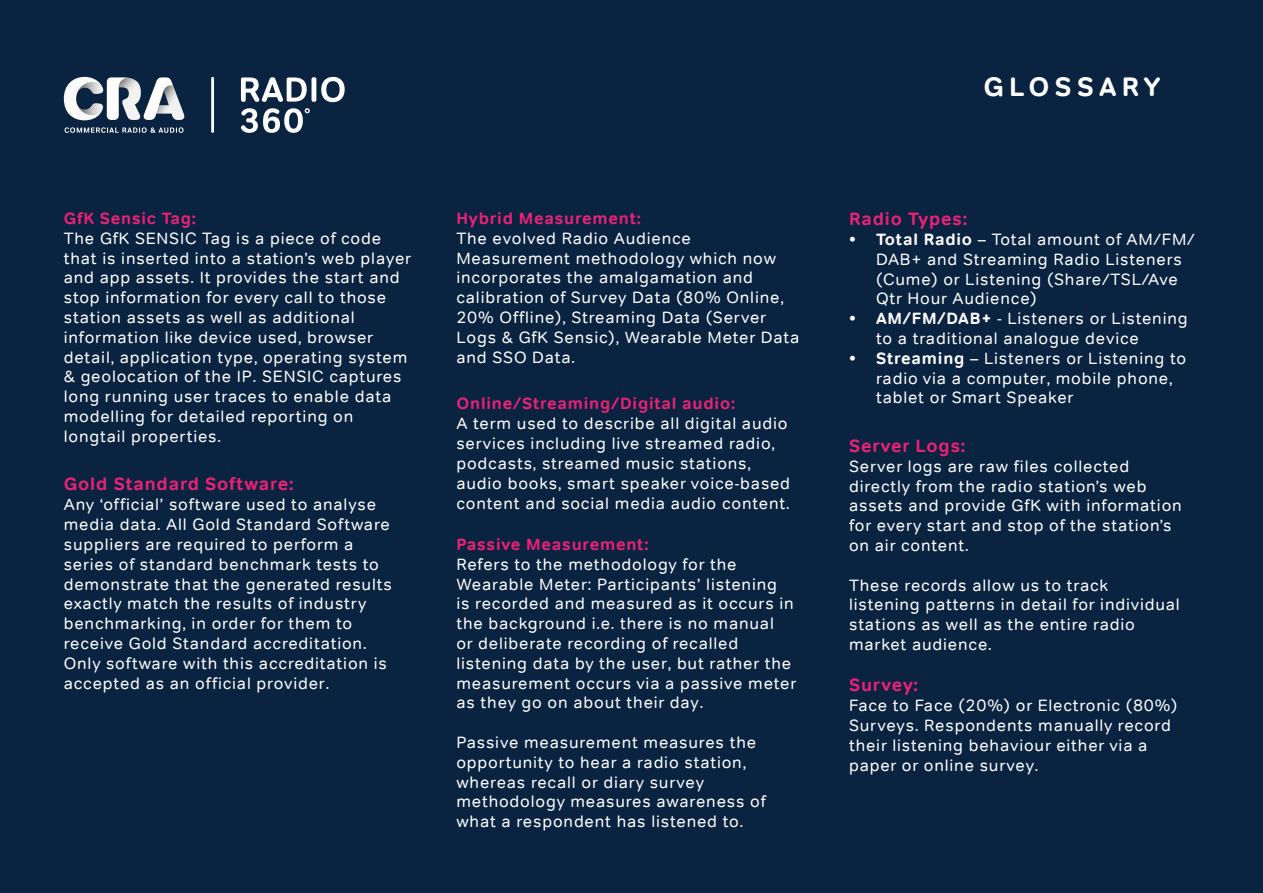
<style>
.page{position:relative;width:1263px;height:893px;background:#092340}
.page>*{position:absolute;margin:0;border:0;box-sizing:border-box;transform-origin:0 0}
.t1{font:700 27px "Tondo";letter-spacing:.2em;color:#fff}
.t2{font:700 18px "Tondo";letter-spacing:.05em;color:#e82276}
.t3{font:16.5px/19.8px "Tondo";letter-spacing:.05em;color:#fff}
.t4{font:700 16.5px "Tondo";letter-spacing:.05em;color:#e82276}
.s1{font-weight:700}
</style>
<div class="page">
<hr style="left:211px;top:77px;width:3px;height:56px;background:#fff">
<svg style="left:241px;top:77px;width:104px;height:25px"></svg>
<svg style="left:241px;top:108px;width:69px;height:25px"></svg>
<svg style="left:65px;top:127px;width:119px;height:6px"></svg>
<svg style="left:64px;top:77px;width:121px;height:43px"></svg>
<p class="t4" style="left:64px;top:208px;width:134px">GfK Sensic Tag:</p>
<p class="t3" style="left:64px;top:228px;width:349px">The GfK SENSIC Tag is a piece of code that is inserted into a station’s web player and app assets. It provides the start and stop information for every call to those station assets as well as additional information like device used, browser detail, application type, operating system &amp; geolocation of the IP. SENSIC captures long running user traces to enable data modelling for detailed reporting on longtail properties.</p>
<p class="t2" style="left:64px;top:473px;width:231px">Gold Standard Software:</p>
<p class="t3" style="left:64px;top:495px;width:330px">Any ‘official’ software used to analyse media data. All Gold Standard Software suppliers are required to perform a series of standard benchmark tests to demonstrate that the generated results exactly match the results of industry benchmarking, in order for them to receive Gold Standard accreditation.<br>Only software with this accreditation is accepted as an official provider.</p>
<p class="t4" style="left:456px;top:208px;width:186px">Hybrid Measurement:</p>
<p class="t3" style="left:456px;top:228px;width:344px">The evolved Radio Audience<br>Measurement methodology which now incorporates the amalgamation and calibration of Survey Data (80% Online,<br>20% Offline), Streaming Data (Server<br>Logs &amp; GfK Sensic), Wearable Meter Data and SSO Data.</p>
<p class="t4" style="left:456px;top:394px;width:280px">Online/Streaming/Digital audio:</p>
<p class="t3" style="left:456px;top:414px;width:335px">A term used to describe all digital audio services including live streamed radio, podcasts, streamed music stations, audio books, smart speaker voice-based content and social media audio content.</p>
<p class="t4" style="left:456px;top:534px;width:194px">Passive Measurement:</p>
<p class="t3" style="left:456px;top:554px;width:341px">Refers to the methodology for the Wearable Meter: Participants’ listening<br>is recorded and measured as it occurs in the background i.e. there is no manual<br>or deliberate recording of recalled listening data by the user, but rather the measurement occurs via a passive meter as they go on about their day.</p>
<p class="t3" style="left:456px;top:732px;width:311px">Passive measurement measures the opportunity to hear a radio station, whereas recall or diary survey methodology measures awareness of what a respondent has listened to.</p>
<h1 class="t1" style="left:983px;top:70px;width:179px">GLOSSARY</h1>
<p class="t2" style="left:849px;top:208px;width:120px">Radio Types:</p>
<p class="t3" style="left:876px;top:229px;width:320px;text-indent:-27px"><span class="s1">• Total Radio</span> – Total amount of AM/FM/<br>DAB+ and Streaming Radio Listeners (Cume) or Listening (Share/TSL/Ave<br>Qtr Hour Audience)</p>
<p class="t3" style="left:876px;top:309px;width:313px;text-indent:-27px"><span class="s1">• AM/FM/DAB+</span> - Listeners or Listening to a traditional analogue device</p>
<p class="t3" style="left:876px;top:348px;width:311px;text-indent:-27px"><span class="s1">• Streaming</span> – Listeners or Listening to radio via a computer, mobile phone, tablet or Smart Speaker</p>
<p class="t2" style="left:849px;top:435px;width:118px">Server Logs:</p>
<p class="t3" style="left:849px;top:456px;width:334px">Server logs are raw files collected directly from the radio station’s web assets and provide GfK with information for every start and stop of the station’s on air content.</p>
<p class="t3" style="left:849px;top:575px;width:332px">These records allow us to track listening patterns in detail for individual stations as well as the entire radio market audience.</p>
<p class="t2" style="left:849px;top:674px;width:71px">Survey:</p>
<p class="t3" style="left:849px;top:696px;width:330px">Face to Face (20%) or Electronic (80%)<br>Surveys. Respondents manually record their listening behaviour either via a paper or online survey.</p>
</div>
